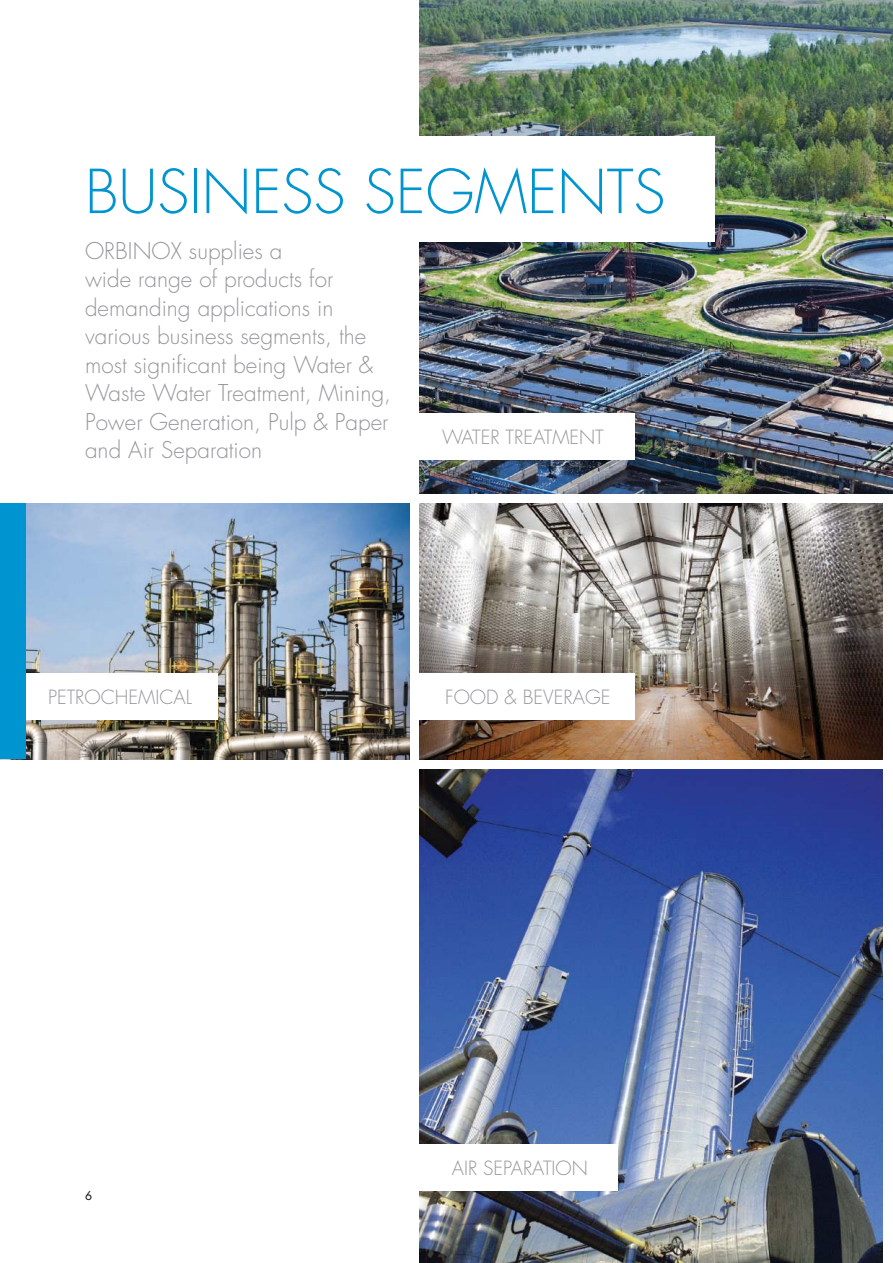
<style>
.page{position:relative;width:893px;height:1263px;background:#fff}
.page>*{position:absolute;margin:0;border:0;box-sizing:border-box;transform-origin:0 0}
.t1{font:300 58.95px "Futura";color:#0095d0}
.t2{font:300 22.5px/28.5px "Futura";color:#95979a}
.t3{font:300 19.05px "Futura";color:#95979a}
.t4{font:12px "Futura";color:#231f20}
</style>
<div class="page">
<img style="left:420px;top:770px;width:462px;height:493px">
<div style="left:402px;top:1144px;width:215px;height:47px;background:#fff"></div>
<img style="left:420px;top:504px;width:462px;height:255px">
<img style="left:26px;top:504px;width:383px;height:255px">
<img style="left:420px;top:0;width:473px;height:493px">
<div style="left:413px;top:673px;width:222px;height:46px;background:#fff"></div>
<div style="left:0;top:673px;width:217px;height:46px;background:#fff"></div>
<div style="left:413px;top:413px;width:222px;height:46px;background:#fff"></div>
<div style="left:0;top:136px;width:714px;height:105px;background:#fff"></div>
<div style="left:0;top:504px;width:26px;height:255px;background:#0095d0"></div>
<h1 class="t1" style="left:85px;top:164px;width:582px">BUSINESS SEGMENTS</h1>
<p class="t2" style="left:85px;top:238px;width:308px">ORBINOX supplies a<br>wide range of products for demanding applications in various business segments, the most significant being Water &amp;<br>Waste Water Treatment, Mining,<br>Power Generation, Pulp &amp; Paper and Air Separation</p>
<p class="t3" style="left:442px;top:428px;width:163px">WATER TREATMENT</p>
<p class="t3" style="left:48px;top:688px;width:145px">PETROCHEMICAL</p>
<p class="t3" style="left:445px;top:688px;width:167px">FOOD &amp; BEVERAGE</p>
<p class="t4" style="left:85px;top:1189px;width:8px">6</p>
<p class="t3" style="left:452px;top:1159px;width:138px">AIR SEPARATION</p>
</div>
